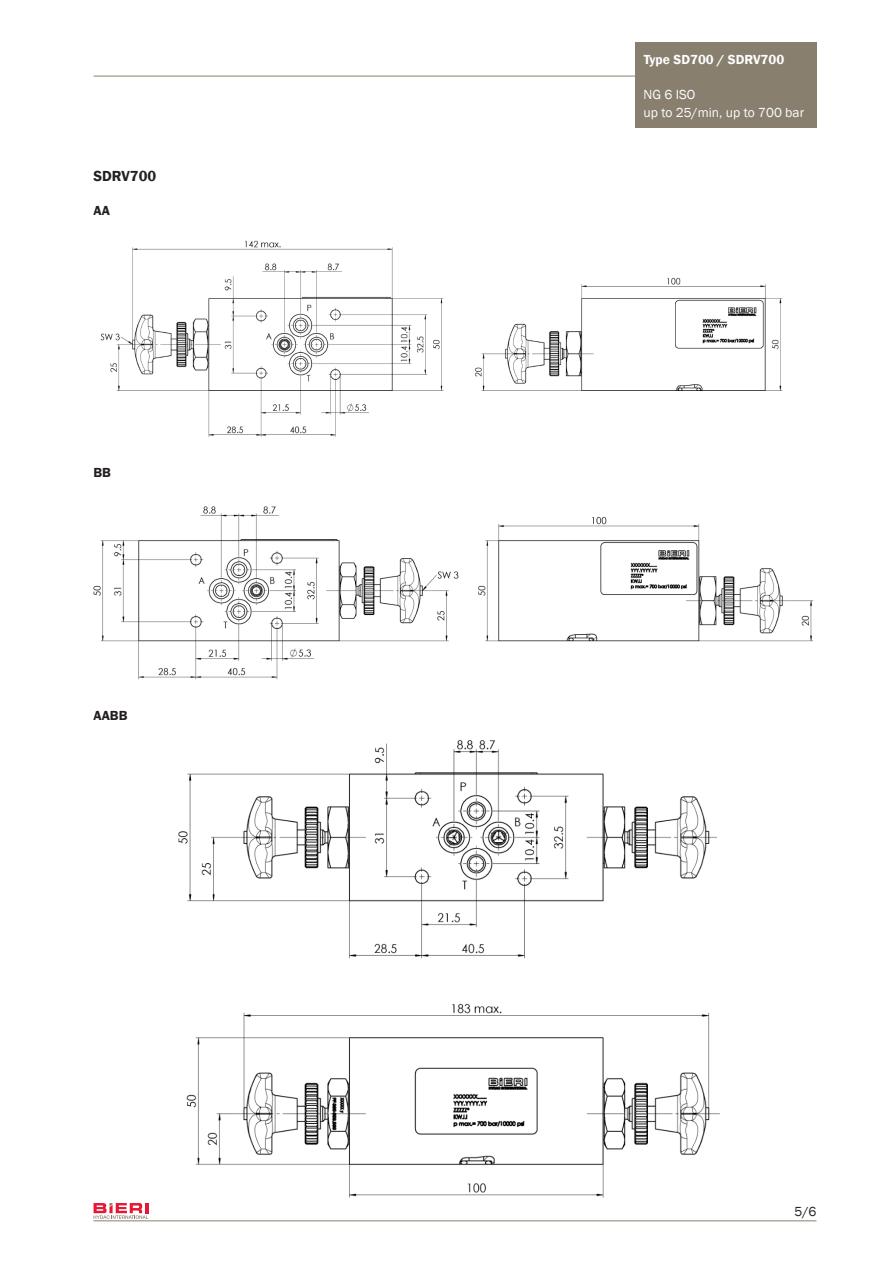
<style>
.page{position:relative;width:893px;height:1263px;background:#fff}
.page>*{position:absolute;margin:0;border:0;box-sizing:border-box;transform-origin:0 0}
._05_Untertitel{font:600 15px "Franklin Gothic";color:#231f20}
.t1{font:13.5px/18px "Franklin Gothic";color:#fff}
.t2{font:600 13.5px "Franklin Gothic";color:#fff}
._05_Untertitel-2{font:600 13.5px "Franklin Gothic";color:#231f20}
.t3{font:13.5px "Franklin Gothic";color:#231f20}
</style>
<div class="page">
<svg style="left:94px;top:1203px;width:54px;height:16px"></svg>
<hr style="left:94px;top:1220px;width:722px;height:1px;background:#887f6f">
<div style="left:635px;top:43px;width:181px;height:33px;background:#887f6f"></div>
<div style="left:635px;top:76px;width:181px;height:52px;background:#887f6f"></div>
<hr style="left:94px;top:76px;width:541px;height:1px;background:#887f6f">
<img style="left:100px;top:240px;width:683px;height:197px">
<img style="left:93px;top:506px;width:721px;height:174px">
<img style="left:178px;top:740px;width:542px;height:458px">
<p class="_05_Untertitel" style="left:94px;top:167px;width:64px">SDRV700</p>
<p class="_05_Untertitel-2" style="left:94px;top:202px;width:18px">AA</p>
<p class="_05_Untertitel-2" style="left:93px;top:464px;width:19px">BB</p>
<p class="_05_Untertitel-2" style="left:94px;top:707px;width:35px">AABB</p>
<p class="t2" style="left:644px;top:51px;width:142px">Type SD700 / SDRV700</p>
<p class="t1" style="left:644px;top:85px;width:162px">NG 6 ISO<br>up to 25/min, up to 700 bar</p>
<p class="t3" style="left:794px;top:1203px;width:23px">5/6</p>
</div>
